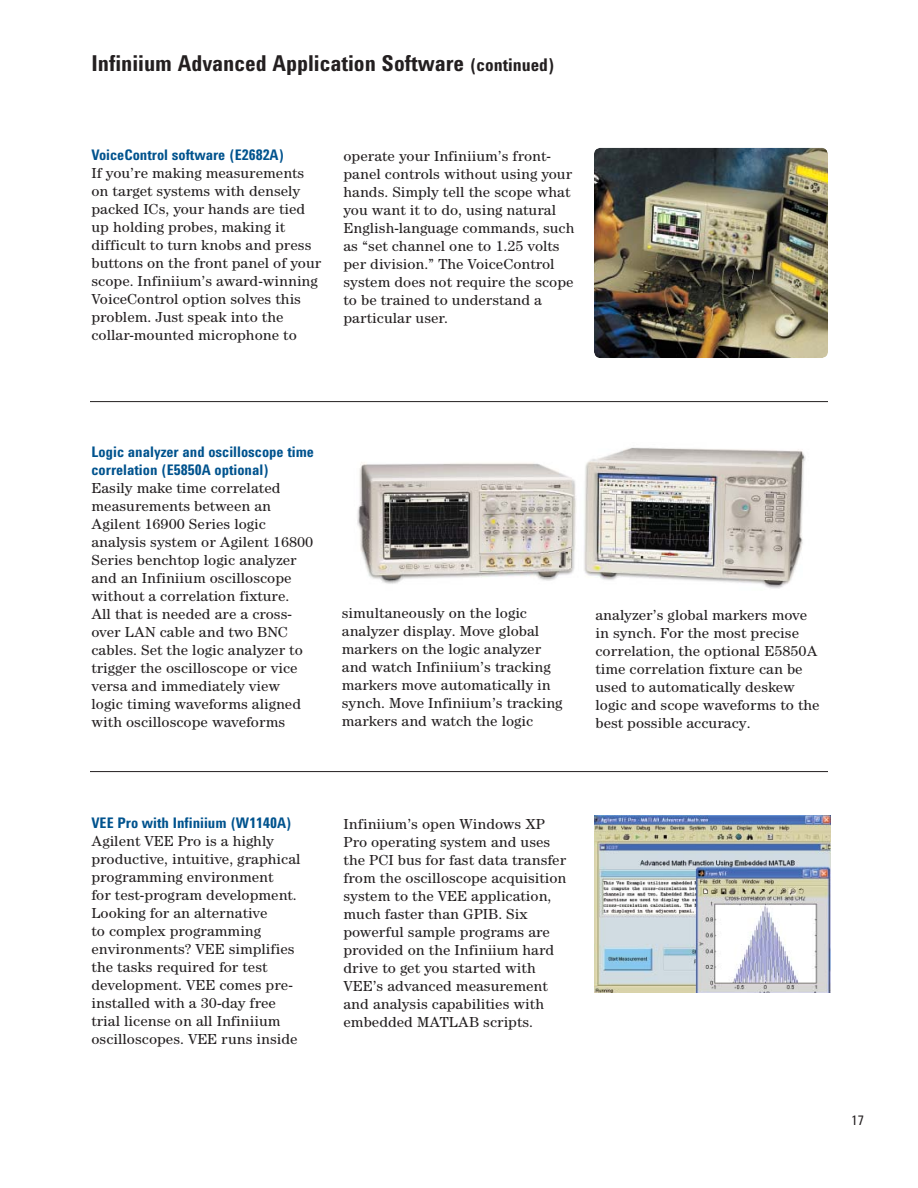
<style>
.page{position:relative;width:918px;height:1188px;background:#fff}
.page>*{position:absolute;margin:0;border:0;box-sizing:border-box;transform-origin:0 0}
.t1{font:700 22.5px "Agilent Condensed CFF";color:#231f20}
.t2{font:15px/18px "Aglt Cent ITCCFF";color:#231f20}
.t3{font:700 15px/18px "Agilent Condensed CFF";color:#00538e}
.t4{font:13.5px "Agilent Condensed CFF";color:#231f20}
.s1{font-size:18px}
</style>
<div class="page">
<img style="left:594px;top:148px;width:234px;height:210px;border-radius:6px">
<img style="left:357px;top:447px;width:449px;height:142px">
<hr style="left:90px;top:771px;width:738px;height:1px;background:#231f20">
<img style="left:594px;top:816px;width:236px;height:177px">
<hr style="left:90px;top:401px;width:738px;height:1px;background:#231f20">
<h1 class="t1" style="left:92px;top:55px;width:465px">Infiniium Advanced Application Software <span class="s1">(continued)</span></h1>
<p class="t3" style="left:92px;top:147px;width:194px">VoiceControl software (E2682A)</p>
<p class="t2" style="left:92px;top:165px;width:231px">If you’re making measurements on target systems with densely packed ICs, your hands are tied up holding probes, making it difficult to turn knobs and press buttons on the front panel of your scope. Infiniium’s award-winning<br>VoiceControl option solves this problem. Just speak into the collar-mounted microphone to</p>
<p class="t2" style="left:344px;top:148px;width:233px">operate your Infiniium’s front&shy;panel controls without using your hands. Simply tell the scope what you want it to do, using natural<br>English-language commands, such as “set channel one to 1.25 volts per division.” The VoiceControl system does not require the scope to be trained to understand a particular user.</p>
<p class="t3" style="left:92px;top:444px;width:224px">Logic analyzer and oscilloscope time correlation (E5850A optional)</p>
<p class="t2" style="left:92px;top:480px;width:223px">Easily make time correlated measurements between an<br>Agilent 16900 Series logic analysis system or Agilent 16800<br>Series benchtop logic analyzer and an Infiniium oscilloscope without a correlation fixture.<br>All that is needed are a cross&shy;over LAN cable and two BNC cables. Set the logic analyzer to trigger the oscilloscope or vice versa and immediately view logic timing waveforms aligned with oscilloscope waveforms</p>
<p class="t2" style="left:342px;top:606px;width:222px">simultaneously on the logic analyzer display. Move global markers on the logic analyzer and watch Infiniium’s tracking markers move automatically in synch. Move Infiniium’s tracking markers and watch the logic</p>
<p class="t2" style="left:596px;top:607px;width:226px">analyzer’s global markers move in synch. For the most precise correlation, the optional E5850A time correlation fixture can be used to automatically deskew logic and scope waveforms to the best possible accuracy.</p>
<p class="t3" style="left:92px;top:815px;width:202px">VEE Pro with Infiniium (W1140A)</p>
<p class="t2" style="left:92px;top:833px;width:211px">Agilent VEE Pro is a highly productive, intuitive, graphical programming environment<br>for test-program development.<br>Looking for an alternative<br>to complex programming environments? VEE simplifies the tasks required for test development. VEE comes pre&shy;installed with a 30-day free trial license on all Infiniium oscilloscopes. VEE runs inside</p>
<p class="t2" style="left:344px;top:816px;width:224px">Infiniium’s open Windows XP<br>Pro operating system and uses the PCI bus for fast data transfer from the oscilloscope acquisition system to the VEE application, much faster than GPIB. Six powerful sample programs are provided on the Infiniium hard drive to get you started with<br>VEE’s advanced measurement and analysis capabilities with embedded MATLAB scripts.</p>
<p class="t4" style="left:851px;top:1116px;width:14px">17</p>
</div>
